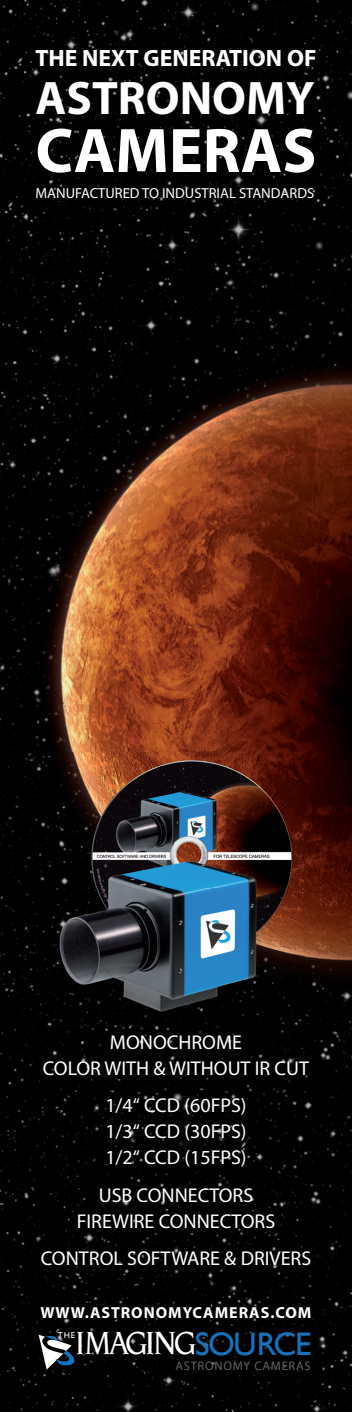
<style>
.page{position:relative;width:352px;height:1412px;background:#fff}
.page>*{position:absolute;margin:0;border:0;box-sizing:border-box;transform-origin:0 0}
.t1{font:700 63.4px "Myriad";color:#fff}
.t2{font:700 47.2px "Myriad";color:#fff}
.t3{font:500 34.6px "Novarese Std";letter-spacing:-.065em;color:#fff;scale:.9 1}
.t4{font:700 23.6px "Myriad";color:#fff}
.t5{font:20px/26px "Myriad";color:#fff;text-align:center}
.t6{font:700 16px "Myriad";letter-spacing:.06em;color:#fff}
.t7{font:14.6px "Myriad";color:#fff}
.t8{font:12.4px "Myriad";letter-spacing:.06em;color:#606368}
.t9{font:8.6px "Gill Sans";color:#fff}
.s1{font-family:"Gill Sans";font-weight:400;font-size:32.6px;color:#1473bb}
</style>
<div class="page">
<div style="left:0;top:0;width:351px;height:282px;background:#000"></div>
<div style="left:0;top:282px;width:138px;height:75px;background:#010001"></div>
<div style="left:0;top:898px;width:70px;height:514px;background:#000"></div>
<div style="left:70px;top:1025px;width:140px;height:387px;background:#000"></div>
<div style="left:210px;top:1228px;width:71px;height:184px;background:#000"></div>
<div style="left:281px;top:1228px;width:70px;height:184px;background:#000"></div>
<img style="left:0;top:357px;width:138px;height:269px">
<img style="left:138px;top:223px;width:213px;height:253px">
<div style="left:298px;top:178px;width:53px;height:109px;background:#000"></div>
<img style="left:0;top:626px;width:62px;height:126px">
<div style="left:0;top:734px;width:46px;height:164px;background:#000"></div>
<img style="left:62px;top:476px;width:289px;height:276px">
<img style="left:329px;top:457px;width:22px;height:47px">
<img style="left:223px;top:675px;width:128px;height:155px">
<img style="left:314px;top:644px;width:37px;height:77px">
<div style="left:153px;top:1025px;width:198px;height:203px;background:#000"></div>
<img style="left:303px;top:830px;width:48px;height:157px">
<div style="left:243px;top:987px;width:108px;height:167px;background:#000"></div>
<img style="left:337px;top:1017px;width:14px;height:29px">
<img style="left:46px;top:752px;width:257px;height:273px">
<svg style="left:39px;top:1334px;width:36px;height:35px"></svg>
<p class="t4" style="left:35px;top:46px;width:282px">THE NEXT GENERATION OF</p>
<h2 class="t2" style="left:35px;top:74px;width:280px">ASTRONOMY</h2>
<h1 class="t1" style="left:35px;top:118px;width:282px">CAMERAS</h1>
<p class="t7" style="left:35px;top:186px;width:280px">MANUFACTURED TO INDUSTRIAL STANDARDS</p>
<p class="t5" style="left:43px;top:1030px;width:268px">MONOCHROME<br>COLOR WITH &amp; WITHOUT IR CUT</p>
<p class="t5" style="left:105px;top:1093px;width:143px;text-align:justify">1/4“ CCD (60FPS)<br>1/3“ CCD (30FPS)<br>1/2“ CCD (15FPS)</p>
<p class="t5" style="left:77px;top:1182px;width:200px">USB CONNECTORS<br>FIREWIRE CONNECTORS</p>
<p class="t5" style="left:41px;top:1246px;width:272px">CONTROL SOFTWARE &amp; DRIVERS</p>
<p class="t6" style="left:40px;top:1304px;width:272px">WWW.ASTRONOMYCAMERAS.COM</p>
<p class="t9" style="left:58px;top:1330px;width:19px">THE</p>
<h3 class="t3" style="left:76px;top:1324px;width:263px">IMAGING<span class="s1">SOURCE</span></h3>
<p class="t8" style="left:175px;top:1359px;width:137px">ASTRONOMY CAMERAS</p>
</div>
